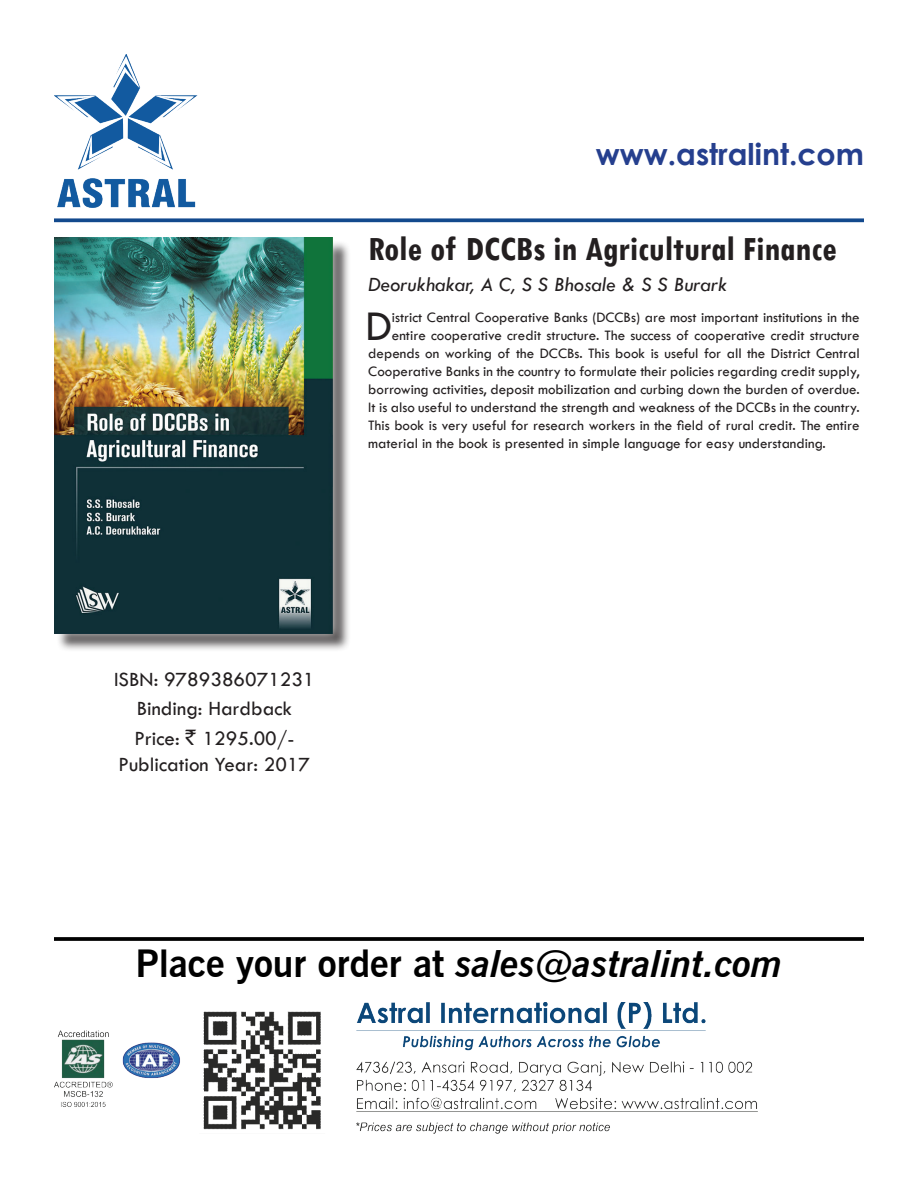
<style>
.page{position:relative;width:918px;height:1188px;background:#fff}
.page>*{position:absolute;margin:0;border:0;box-sizing:border-box;transform-origin:0 0}
.t1{font:43.95px "Tw Cen";color:#231f20}
.t2{font:italic 700 37.5px "News Gothic BT";color:#000}
.t3{font:700 condensed 36px "Tw Cen";color:#231f20}
.t4{font:700 30px "Century Gothic";color:#253f8e}
.t5{font:21px/29.5px "Tw Cen";color:#231f20;text-align:center}
.t6{font:italic 21px "Tw Cen";color:#231f20}
.t7{font:15px "Tw Cen";color:#231f20}
.s1{font-family:"Rupee Foradian"}
.s2{font-style:normal}
</style>
<div class="page">
<img style="left:54px;top:54px;width:143px;height:153px">
<svg style="left:54px;top:218px;width:810px;height:4px;background:#2c5c99"></svg>
<img style="left:54px;top:1002px;width:704px;height:132px">
<svg style="left:54px;top:937px;width:810px;height:4px;background:#0f0f0f"></svg>
<div style="left:56px;top:240px;width:295px;height:411px;background:#231f20;opacity:.75"></div>
<div style="left:44px;top:228px;width:298px;height:415px;background:#fff;opacity:.75"></div>
<img style="left:54px;top:238px;width:279px;height:395px">
<h3 class="t4" style="left:596px;top:131px;width:270px">www.astralint.com</h3>
<h3 class="t3" style="left:368px;top:227px;width:470px">Role of DCCBs in Agricultural Finance</h3>
<h3 class="t6" style="left:368px;top:272px;width:361px">Deorukhakar, A C, S S Bhosale &amp; S S Burark</h3>
<h1 class="t1" style="left:365px;top:300px;width:28px">D</h1>
<p class="t7" style="left:392px;top:309px;width:469px">istrict Central Cooperative Banks (DCCBs) are most important institutions in the</p>
<p class="t7" style="left:392px;top:327px;width:469px">entire cooperative credit structure. The success of cooperative credit structure</p>
<p class="t7" style="left:368px;top:345px;width:493px">depends on working of the DCCBs. This book is useful for all the District Central</p>
<p class="t7" style="left:368px;top:363px;width:493px">Cooperative Banks in the country to formulate their policies regarding credit supply,</p>
<p class="t7" style="left:368px;top:381px;width:493px">borrowing activities, deposit mobilization and curbing down the burden of overdue.</p>
<p class="t7" style="left:368px;top:399px;width:493px">It is also useful to understand the strength and weakness of the DCCBs in the country.</p>
<p class="t7" style="left:368px;top:417px;width:493px">This book is very useful for research workers in the field of rural credit. The entire</p>
<p class="t7" style="left:368px;top:435px;width:459px">material in the book is presented in simple language for easy understanding.</p>
<h3 class="t5" style="left:114px;top:664px;width:202px">ISBN: 9789386071231<br>Binding: Hardback<br>Price: <span class="s1">`</span> 1295.00/-</h3>
<h3 class="t5" style="left:119px;top:750px;width:193px">Publication Year: 2017</h3>
<h2 class="t2" style="left:135px;top:941px;width:649px"><span class="s2">Place your order at</span> sales@astralint.com</h2>
</div>
